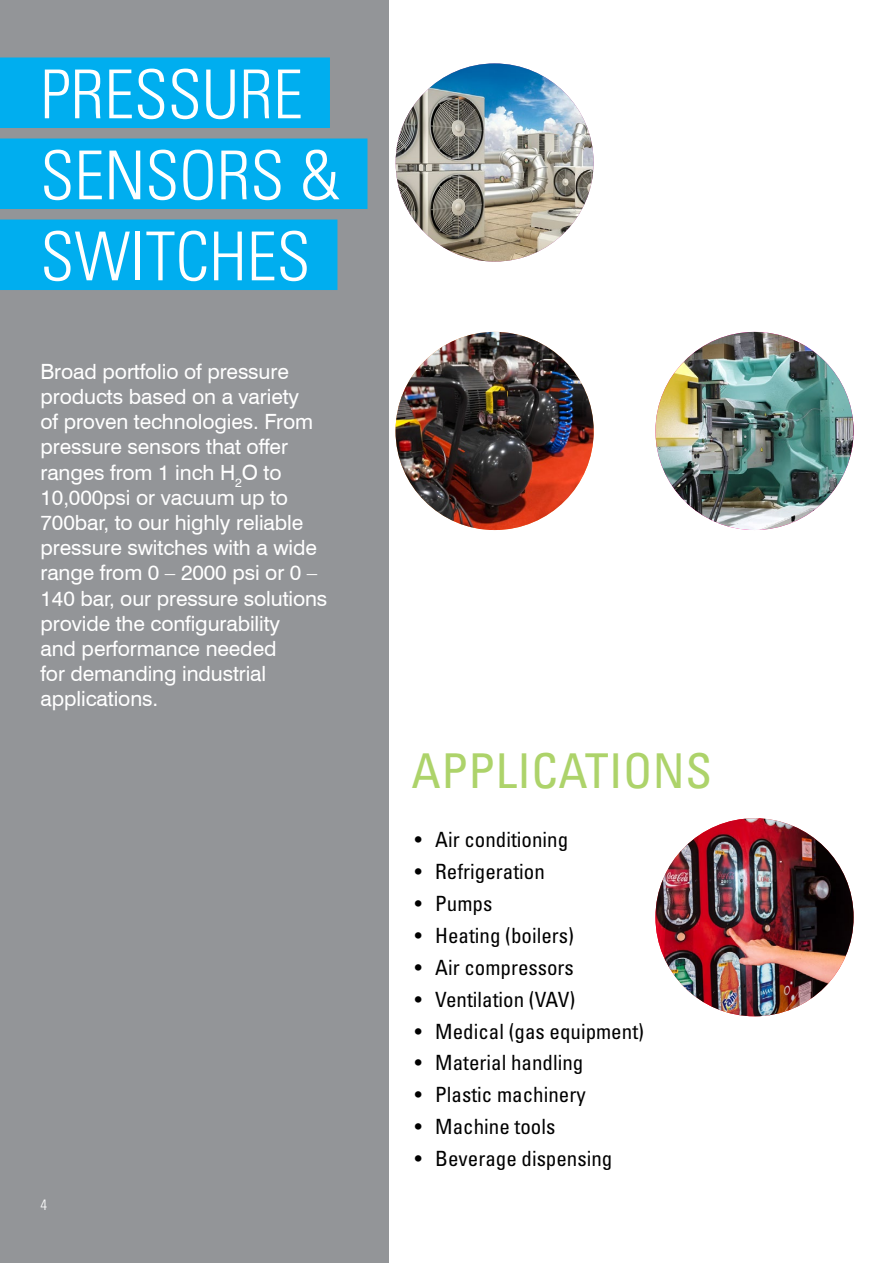
<style>
.page{position:relative;width:893px;height:1263px;background:#fff}
.page>*{position:absolute;margin:0;border:0;box-sizing:border-box;transform-origin:0 0}
.t1{font:300 condensed 67.5px/81px "Univers";color:#fff}
.t2{font:condensed 48px "Univers LT Std";letter-spacing:.01em;color:#add36a}
.t3{font:21px/25.2px "Swiss 721 BT";letter-spacing:-.005em;color:#fff}
.t4{font:condensed 21px "Univers LT Std";color:#000}
.t5{font:300 condensed 15px "Univers";color:#fff}
</style>
<div class="page">
<div style="left:0;top:0;width:389px;height:1263px;background:#939598"></div>
<img style="left:655px;top:332px;width:199px;height:198px;border-radius:99px">
<img style="left:396px;top:63px;width:198px;height:199px;border-radius:99px">
<img style="left:395px;top:332px;width:199px;height:198px;border-radius:99px">
<img style="left:655px;top:818px;width:199px;height:198px;border-radius:99px">
<div style="left:0;top:57px;width:330px;height:71px;background:#00aeef"></div>
<div style="left:0;top:138px;width:367px;height:71px;background:#00aeef"></div>
<div style="left:0;top:219px;width:337px;height:71px;background:#00aeef"></div>
<h1 class="t1" style="left:40px;top:54px;width:301px">PRESSURE<br>SENSORS &amp;<br>SWITCHES</h1>
<p class="t3" style="left:40px;top:358px;width:288px">Broad portfolio of pressure products based on a variety<br>of proven technologies. From pressure sensors that offer ranges from 1 inch H<sub>2</sub>O to<br>10,000psi or vacuum up to<br>700bar, to our highly reliable pressure switches with a wide range from 0 – 2000 psi or 0 –<br>140 bar, our pressure solutions provide the configurability<br>and performance needed<br>for demanding industrial applications.</p>
<p class="t5" style="left:40px;top:1196px;width:8px">4</p>
<h2 class="t2" style="left:412px;top:741px;width:302px">APPLICATIONS</h2>
<p class="t4" style="left:415px;top:826px;width:155px">• Air conditioning</p>
<p class="t4" style="left:415px;top:858px;width:131px">• Refrigeration</p>
<p class="t4" style="left:415px;top:890px;width:79px">• Pumps</p>
<p class="t4" style="left:415px;top:922px;width:161px">• Heating (boilers)</p>
<p class="t4" style="left:415px;top:954px;width:161px">• Air compressors</p>
<p class="t4" style="left:415px;top:986px;width:162px">• Ventilation (VAV)</p>
<p class="t4" style="left:415px;top:1018px;width:231px">• Medical (gas equipment)</p>
<p class="t4" style="left:415px;top:1050px;width:170px">• Material handling</p>
<p class="t4" style="left:415px;top:1081px;width:172px">• Plastic machinery</p>
<p class="t4" style="left:415px;top:1113px;width:142px">• Machine tools</p>
<p class="t4" style="left:415px;top:1145px;width:199px">• Beverage dispensing</p>
</div>
